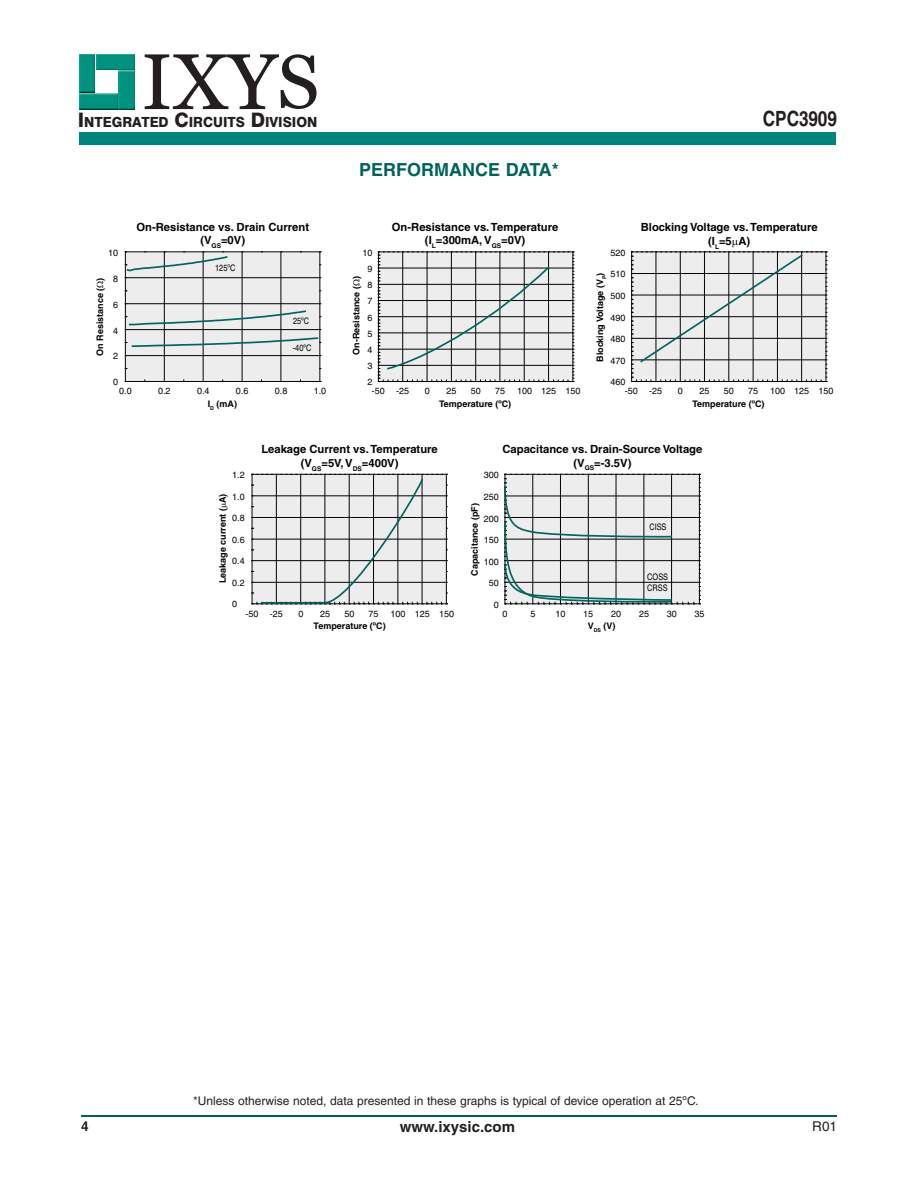
<style>
.page{position:relative;width:918px;height:1188px;background:#fff}
.page>*{position:absolute;margin:0;border:0;box-sizing:border-box;transform-origin:0 0}
.t1{font:700 condensed 21px "Helvetica";letter-spacing:-.005em;color:#231f20}
.t2{font:700 18px "Helvetica";color:#00635a}
.t3{font:700 15px "Helvetica";color:#231f20}
.t4{font:800 13.95px "Swiss 721 BT";color:#231f20;scale:.96 1}
.t5{font:13.5px "Helvetica";color:#231f20}
.t6{font:700 13.5px "Helvetica";color:#231f20}
.t7{font:12px "Helvetica";color:#231f20}
.t8{font:700 11.25px/13.5px "Helvetica";color:#020303;text-align:center}
.t9{font:9px "Helvetica";color:#020303}
.t10{font:700 9px "Helvetica";color:#020303}
.t11{font:condensed 9px/10.8px "Helvetica";color:#020303}
.s1{font-size:19.95px}
</style>
<div class="page">
<div style="left:79px;top:132px;width:756px;height:12px;background:#00857c"></div>
<img style="left:79px;top:70px;width:56px;height:39px">
<img style="left:79px;top:54px;width:16px;height:39px">
<img style="left:119px;top:71px;width:16px;height:38px">
<img style="left:96px;top:54px;width:39px;height:16px">
<img style="left:79px;top:94px;width:39px;height:15px">
<svg style="left:145px;top:54px;width:172px;height:55px"></svg>
<hr style="left:81px;top:1115px;width:756px;height:2px;background:#00635a">
<svg style="left:252px;top:474px;width:195px;height:131px"></svg>
<svg style="left:504px;top:474px;width:196px;height:131px"></svg>
<div style="left:125px;top:252px;width:195px;height:130px;background:#ededee"></div>
<hr style="left:164px;top:252px;width:1px;height:129px;background:#020303">
<hr style="left:203px;top:252px;width:1px;height:129px;background:#020303">
<hr style="left:242px;top:252px;width:1px;height:129px;background:#020303">
<hr style="left:281px;top:252px;width:1px;height:129px;background:#020303">
<hr style="left:125px;top:355px;width:195px;height:1px;background:#020303">
<hr style="left:125px;top:329px;width:195px;height:1px;background:#020303">
<hr style="left:125px;top:303px;width:195px;height:1px;background:#020303">
<hr style="left:125px;top:277px;width:195px;height:1px;background:#020303">
<div style="left:125px;top:252px;width:195px;height:130px;border:1px solid #020303"></div>
<svg style="left:125px;top:303px;width:182px;height:27px"></svg>
<svg style="left:125px;top:252px;width:104px;height:26px"></svg>
<svg style="left:125px;top:336px;width:196px;height:12px"></svg>
<svg style="left:378px;top:252px;width:196px;height:130px"></svg>
<svg style="left:632px;top:251px;width:195px;height:131px"></svg>
<p class="t4" style="left:78px;top:113px;width:251px"><span class="s1">I</span>NTEGRATED <span class="s1">C</span>IRCUITS <span class="s1">D</span>IVISION</p>
<h1 class="t1" style="left:763px;top:111px;width:76px">CPC3909</h1>
<h2 class="t2" style="left:359px;top:163px;width:201px">PERFORMANCE DATA*</h2>
<p class="t9" style="left:108px;top:249px;width:12px">10</p>
<p class="t10" style="left:97px;top:356px;width:79px;rotate:-90deg">On Resistance ( )</p>
<p class="t9" style="left:113px;top:275px;width:7px">8</p>
<p class="t9" style="left:113px;top:301px;width:7px">6</p>
<p class="t9" style="left:113px;top:327px;width:7px">4</p>
<p class="t9" style="left:113px;top:353px;width:7px">2</p>
<p class="t8" style="left:136px;top:221px;width:174px">On-Resistance vs. Drain Current (V<sub>GS</sub>=0V)</p>
<p class="t11" style="left:215px;top:263px;width:22px">125ºC</p>
<p class="t11" style="left:293px;top:316px;width:18px">25ºC</p>
<p class="t11" style="left:293px;top:344px;width:20px">-40ºC</p>
<p class="t9" style="left:362px;top:249px;width:12px">10</p>
<p class="t8" style="left:392px;top:221px;width:168px">On-Resistance vs. Temperature (I<sub>L</sub>=300mA, V<sub>GS</sub>=0V)</p>
<p class="t9" style="left:611px;top:249px;width:17px">520</p>
<p class="t8" style="left:641px;top:222px;width:178px">Blocking Voltage vs. Temperature (I<sub>L</sub>=5 A)</p>
<p class="t9" style="left:367px;top:266px;width:7px">9</p>
<p class="t10" style="left:353px;top:355px;width:80px;rotate:-90deg">On-Resistance ( )</p>
<p class="t9" style="left:367px;top:282px;width:7px">8</p>
<p class="t9" style="left:367px;top:298px;width:7px">7</p>
<p class="t9" style="left:367px;top:314px;width:7px">6</p>
<p class="t9" style="left:367px;top:330px;width:7px">5</p>
<p class="t9" style="left:367px;top:347px;width:7px">4</p>
<p class="t9" style="left:367px;top:363px;width:7px">3</p>
<p class="t9" style="left:611px;top:271px;width:17px">510</p>
<p class="t10" style="left:597px;top:362px;width:91px;rotate:-90deg">Blocking Voltage (V<sub>P</sub>)</p>
<p class="t9" style="left:611px;top:293px;width:17px">500</p>
<p class="t9" style="left:611px;top:314px;width:17px">490</p>
<p class="t9" style="left:611px;top:336px;width:17px">480</p>
<p class="t9" style="left:611px;top:357px;width:17px">470</p>
<p class="t9" style="left:113px;top:379px;width:7px">0</p>
<p class="t9" style="left:367px;top:379px;width:7px">2</p>
<p class="t9" style="left:611px;top:379px;width:17px">460</p>
<p class="t9" style="left:119px;top:388px;width:14px">0.0</p>
<p class="t9" style="left:158px;top:388px;width:14px">0.2</p>
<p class="t9" style="left:197px;top:388px;width:14px">0.4</p>
<p class="t9" style="left:236px;top:388px;width:14px">0.6</p>
<p class="t9" style="left:275px;top:388px;width:14px">0.8</p>
<p class="t9" style="left:314px;top:388px;width:14px">1.0</p>
<p class="t9" style="left:372px;top:388px;width:15px">-50</p>
<p class="t9" style="left:396px;top:388px;width:15px">-25</p>
<p class="t9" style="left:425px;top:388px;width:7px">0</p>
<p class="t9" style="left:447px;top:388px;width:12px">25</p>
<p class="t9" style="left:471px;top:388px;width:12px">50</p>
<p class="t9" style="left:495px;top:388px;width:12px">75</p>
<p class="t9" style="left:517px;top:388px;width:65px">100 125 150</p>
<p class="t9" style="left:625px;top:388px;width:15px">-50</p>
<p class="t9" style="left:649px;top:388px;width:15px">-25</p>
<p class="t9" style="left:678px;top:388px;width:7px">0</p>
<p class="t9" style="left:700px;top:388px;width:12px">25</p>
<p class="t9" style="left:724px;top:388px;width:12px">50</p>
<p class="t9" style="left:748px;top:388px;width:12px">75</p>
<p class="t9" style="left:770px;top:388px;width:65px">100 125 150</p>
<p class="t10" style="left:208px;top:400px;width:31px">I<sub>D</sub> (mA)</p>
<p class="t10" style="left:439px;top:400px;width:74px">Temperature (ºC)</p>
<p class="t10" style="left:692px;top:400px;width:74px">Temperature (ºC)</p>
<p class="t9" style="left:232px;top:472px;width:14px">1.2</p>
<p class="t8" style="left:261px;top:444px;width:178px">Leakage Current vs. Temperature (V<sub>GS</sub>=5V, V<sub>DS</sub>=400V)</p>
<p class="t8" style="left:502px;top:443px;width:201px">Capacitance vs. Drain-Source Voltage (V<sub>GS</sub>=-3.5V)</p>
<p class="t9" style="left:484px;top:472px;width:17px">300</p>
<p class="t9" style="left:232px;top:493px;width:14px">1.0</p>
<p class="t10" style="left:219px;top:583px;width:91px;rotate:-90deg">Leakage current ( A)</p>
<p class="t9" style="left:232px;top:515px;width:14px">0.8</p>
<p class="t9" style="left:232px;top:536px;width:14px">0.6</p>
<p class="t9" style="left:232px;top:558px;width:14px">0.4</p>
<p class="t9" style="left:232px;top:579px;width:14px">0.2</p>
<p class="t9" style="left:484px;top:493px;width:17px">250</p>
<p class="t10" style="left:471px;top:576px;width:74px;rotate:-90deg">Capacitance (pF)</p>
<p class="t9" style="left:484px;top:515px;width:17px">200</p>
<p class="t9" style="left:484px;top:537px;width:17px">150</p>
<p class="t9" style="left:484px;top:558px;width:17px">100</p>
<p class="t9" style="left:489px;top:580px;width:12px">50</p>
<p class="t11" style="left:649px;top:523px;width:19px">CISS</p>
<p class="t11" style="left:647px;top:572px;width:22px">COSS<br>CRSS</p>
<p class="t9" style="left:232px;top:600px;width:7px">0</p>
<p class="t9" style="left:494px;top:601px;width:7px">0</p>
<p class="t9" style="left:246px;top:610px;width:39px">-50 -25</p>
<p class="t9" style="left:298px;top:610px;width:7px">0</p>
<p class="t9" style="left:320px;top:610px;width:12px">25</p>
<p class="t9" style="left:344px;top:610px;width:12px">50</p>
<p class="t9" style="left:369px;top:610px;width:12px">75</p>
<p class="t9" style="left:391px;top:610px;width:65px">100 125 150</p>
<p class="t9" style="left:503px;top:610px;width:7px">0</p>
<p class="t9" style="left:530px;top:610px;width:7px">5</p>
<p class="t9" style="left:555px;top:610px;width:12px">10</p>
<p class="t9" style="left:583px;top:610px;width:12px">15</p>
<p class="t9" style="left:611px;top:610px;width:12px">20</p>
<p class="t9" style="left:639px;top:610px;width:12px">25</p>
<p class="t9" style="left:667px;top:610px;width:12px">30</p>
<p class="t9" style="left:695px;top:610px;width:12px">35</p>
<p class="t10" style="left:313px;top:623px;width:74px">Temperature (ºC)</p>
<p class="t10" style="left:588px;top:623px;width:29px">V<sub>DS</sub> (V)</p>
<p class="t7" style="left:193px;top:1097px;width:507px">*Unless otherwise noted, data presented in these graphs is typical of device operation at 25ºC.</p>
<p class="t6" style="left:81px;top:1121px;width:9px">4</p>
<h3 class="t3" style="left:400px;top:1121px;width:117px">www.ixysic.com</h3>
<p class="t5" style="left:812px;top:1121px;width:26px">R01</p>
</div>
